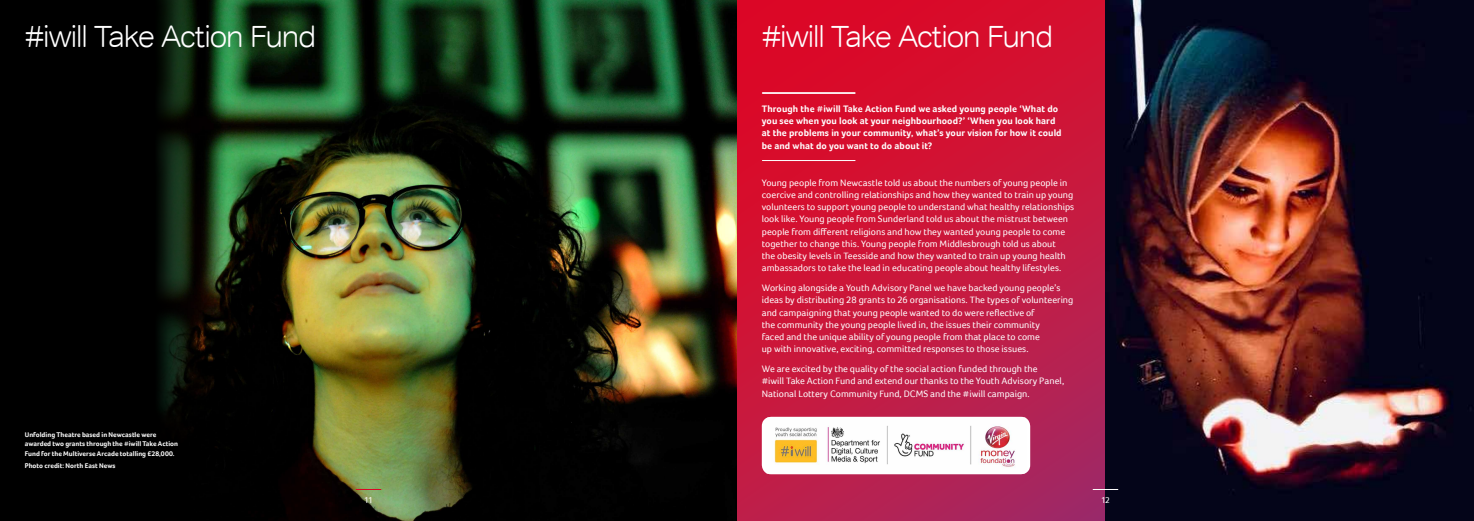
<style>
.page{position:relative;width:1474px;height:521px;background:#fff}
.page>*{position:absolute;margin:0;border:0;box-sizing:border-box;transform-origin:0 0}
.t1{font:300 30.62px "Tondo";letter-spacing:-.035em;color:#fff}
.t2{font:9.62px/12.2px "Foco";color:#fff}
.t3{font:700 9.62px/12.2px "Foco";letter-spacing:.005em;color:#fff}
.t4{font:8.75px "Foco";color:#fff}
.image_caption{font:700 7px/9.6px "Foco";color:#fff}
</style>
<div class="page">
<img style="left:538px;top:0;width:199px;height:521px">
<img style="left:1104px;top:0;width:369px;height:521px">
<svg style="left:737px;top:0;width:367px;height:521px;background:#c9163b"></svg>
<img style="left:0;top:0;width:538px;height:521px">
<svg style="left:1093px;top:489px;width:24px;height:1px"></svg>
<div style="left:761px;top:417px;width:269px;height:57px;background:#fff;border-radius:9px"></div>
<img style="left:766px;top:417px;width:260px;height:50px">
<svg style="left:356px;top:489px;width:25px;height:1px"></svg>
<hr style="left:762px;top:92px;width:92px;height:2px;background:#fff">
<hr style="left:762px;top:160px;width:93px;height:1px;background:#fff">
<p class="t1" style="left:25px;top:18px;width:293px">#iwill Take Action Fund</p>
<p class="t1" style="left:761px;top:18px;width:293px">#iwill Take Action Fund</p>
<p class="image_caption" style="left:25px;top:429px;width:155px">Unfolding Theatre based in Newcastle were awarded two grants through the #iwill Take Action<br>Fund for the Multiverse Arcade totalling £28,000.</p>
<p class="image_caption" style="left:25px;top:461px;width:92px">Photo credit: North East News</p>
<p class="t3" style="left:761px;top:102px;width:301px">Through the #iwill Take Action Fund we asked young people ‘What do you see when you look at your neighbourhood?’ ‘When you look hard at the problems in your community, what’s your vision for how it could be and what do you want to do about it?</p>
<p class="t2" style="left:761px;top:176px;width:314px">Young people from Newcastle told us about the numbers of young people in coercive and controlling relationships and how they wanted to train up young volunteers to support young people to understand what healthy relationships look like. Young people from Sunderland told us about the mistrust between people from different religions and how they wanted young people to come together to change this. Young people from Middlesbrough told us about<br>the obesity levels in Teesside and how they wanted to train up young health ambassadors to take the lead in educating people about healthy lifestyles.</p>
<p class="t2" style="left:761px;top:282px;width:313px">Working alongside a Youth Advisory Panel we have backed young people’s ideas by distributing 28 grants to 26 organisations. The types of volunteering and campaigning that young people wanted to do were reflective of<br>the community the young people lived in, the issues their community<br>faced and the unique ability of young people from that place to come<br>up with innovative, exciting, committed responses to those issues.</p>
<p class="t2" style="left:761px;top:363px;width:304px">We are excited by the quality of the social action funded through the<br>#iwill Take Action Fund and extend our thanks to the Youth Advisory Panel,<br>National Lottery Community Fund, DCMS and the #iwill campaign.</p>
<p class="t4" style="left:364px;top:495px;width:10px">11</p>
<p class="t4" style="left:1100px;top:495px;width:10px">12</p>
</div>
